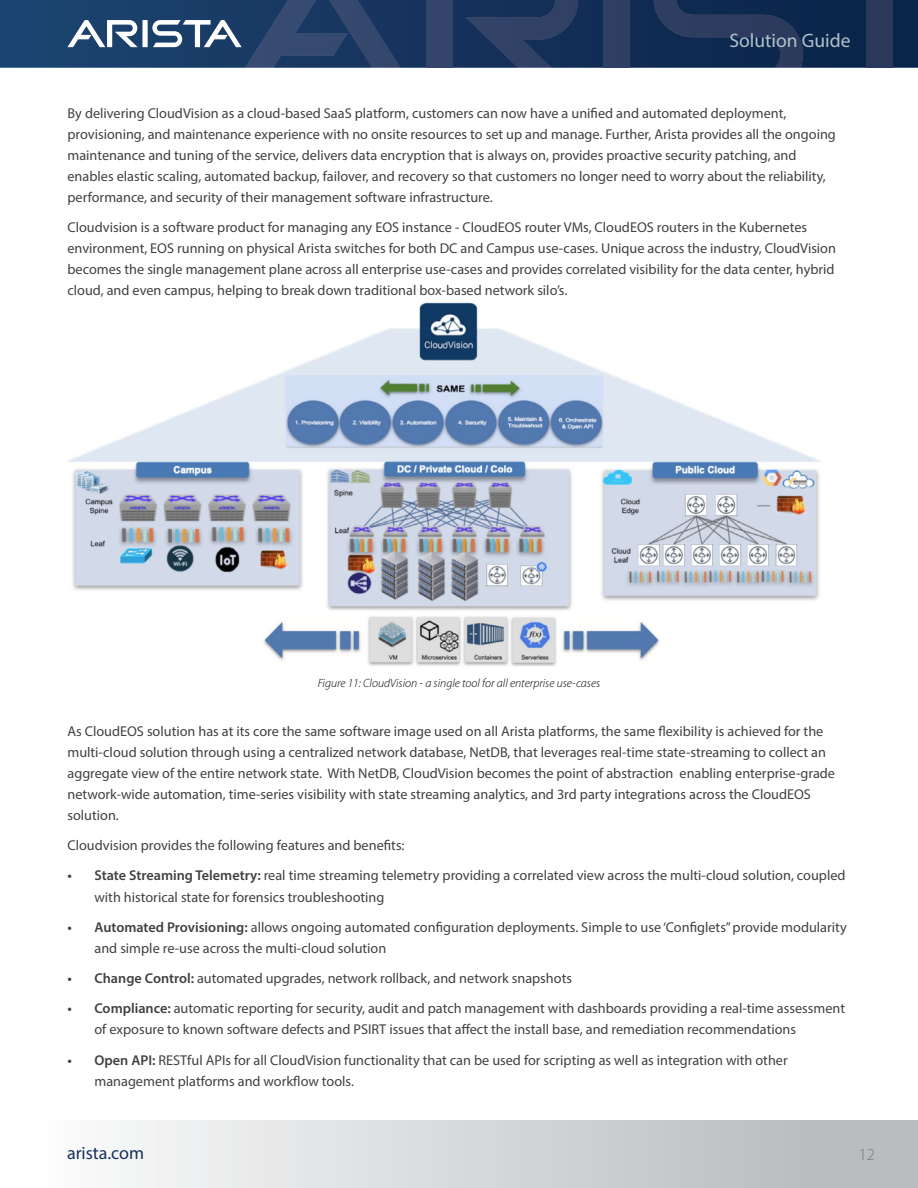
<style>
.page{position:relative;width:918px;height:1188px;background:#fff}
.page>*{position:absolute;margin:0;border:0;box-sizing:border-box;transform-origin:0 0}
.t1{font:19.5px "Myriad Pro";color:#b1c0c9}
.t2{font:18px "Myriad Pro";color:#16325c}
.t3{font:300 16.5px "Myriad Pro";color:#77787b}
.t4{font:14.25px/21px "Myriad Pro";color:#414042}
.t5{font:italic 300 12px "Myriad Pro";color:#000}
.s1{font-weight:600}
</style>
<div class="page">
<svg style="left:0;top:0;width:918px;height:68px;background:#13325a"></svg>
<div style="left:426px;top:0;width:26px;height:68px;background:#34446a"></div>
<svg style="left:465px;top:0;width:113px;height:68px;background:#22385f"></svg>
<svg style="left:67px;top:0;width:333px;height:68px;background:#334f75"></svg>
<div style="left:604px;top:0;width:26px;height:68px;background:#2f3f63"></div>
<svg style="left:654px;top:0;width:149px;height:68px;background:#1a3156"></svg>
<div style="left:867px;top:0;width:26px;height:68px;background:#2a385a"></div>
<div style="left:0;top:1120px;width:918px;height:68px;background:linear-gradient(to right,#fff,#b3b5b7)"></div>
<img style="left:68px;top:302px;width:754px;height:364px">
<h1 class="t1" style="left:729px;top:29px;width:123px">Solution Guide</h1>
<p class="t4" style="left:68px;top:102px;width:770px">By delivering CloudVision as a cloud-based SaaS platform, customers can now have a unified and automated deployment, provisioning, and maintenance experience with no onsite resources to set up and manage. Further, Arista provides all the ongoing maintenance and tuning of the service, delivers data encryption that is always on, provides proactive security patching, and enables elastic scaling, automated backup, failover, and recovery so that customers no longer need to worry about the reliability, performance, and security of their management software infrastructure.</p>
<p class="t4" style="left:68px;top:216px;width:770px">Cloudvision is a software product for managing any EOS instance - CloudEOS router VMs, CloudEOS routers in the Kubernetes environment, EOS running on physical Arista switches for both DC and Campus use-cases. Unique across the industry, CloudVision becomes the single management plane across all enterprise use-cases and provides correlated visibility for the data center, hybrid cloud, and even campus, helping to break down traditional box-based network silo’s.</p>
<p class="t5" style="left:318px;top:676px;width:284px">Figure 11: CloudVision - a single tool for all enterprise use-cases</p>
<p class="t4" style="left:68px;top:720px;width:769px">As CloudEOS solution has at its core the same software image used on all Arista platforms, the same flexibility is achieved for the multi-cloud solution through using a centralized network database, NetDB, that leverages real-time state-streaming to collect an aggregate view of the entire network state. With NetDB, CloudVision becomes the point of abstraction enabling enterprise-grade network-wide automation, time-series visibility with state streaming analytics, and 3rd party integrations across the CloudEOS solution.</p>
<p class="t4" style="left:68px;top:835px;width:339px">Cloudvision provides the following features and benefits:</p>
<p class="t4" style="left:95px;top:865px;width:753px;text-indent:-27px"><span class="s1">• State Streaming Telemetry:</span> real time streaming telemetry providing a correlated view across the multi-cloud solution, coupled with historical state for forensics troubleshooting</p>
<p class="t4" style="left:95px;top:916px;width:754px;text-indent:-27px"><span class="s1">• Automated Provisioning:</span> allows ongoing automated configuration deployments. Simple to use ‘Configlets” provide modularity and simple re-use across the multi-cloud solution</p>
<p class="t4" style="left:68px;top:968px;width:506px"><span class="s1">• Change Control:</span> automated upgrades, network rollback, and network snapshots</p>
<p class="t4" style="left:95px;top:998px;width:752px;text-indent:-27px"><span class="s1">• Compliance:</span> automatic reporting for security, audit and patch management with dashboards providing a real-time assessment of exposure to known software defects and PSIRT issues that affect the install base, and remediation recommendations</p>
<p class="t4" style="left:95px;top:1049px;width:695px;text-indent:-27px"><span class="s1">• Open API:</span> RESTful APIs for all CloudVision functionality that can be used for scripting as well as integration with other management platforms and workflow tools.</p>
<p class="t2" style="left:67px;top:1142px;width:79px">arista.com</p>
<p class="t3" style="left:859px;top:1145px;width:18px">12</p>
</div>
